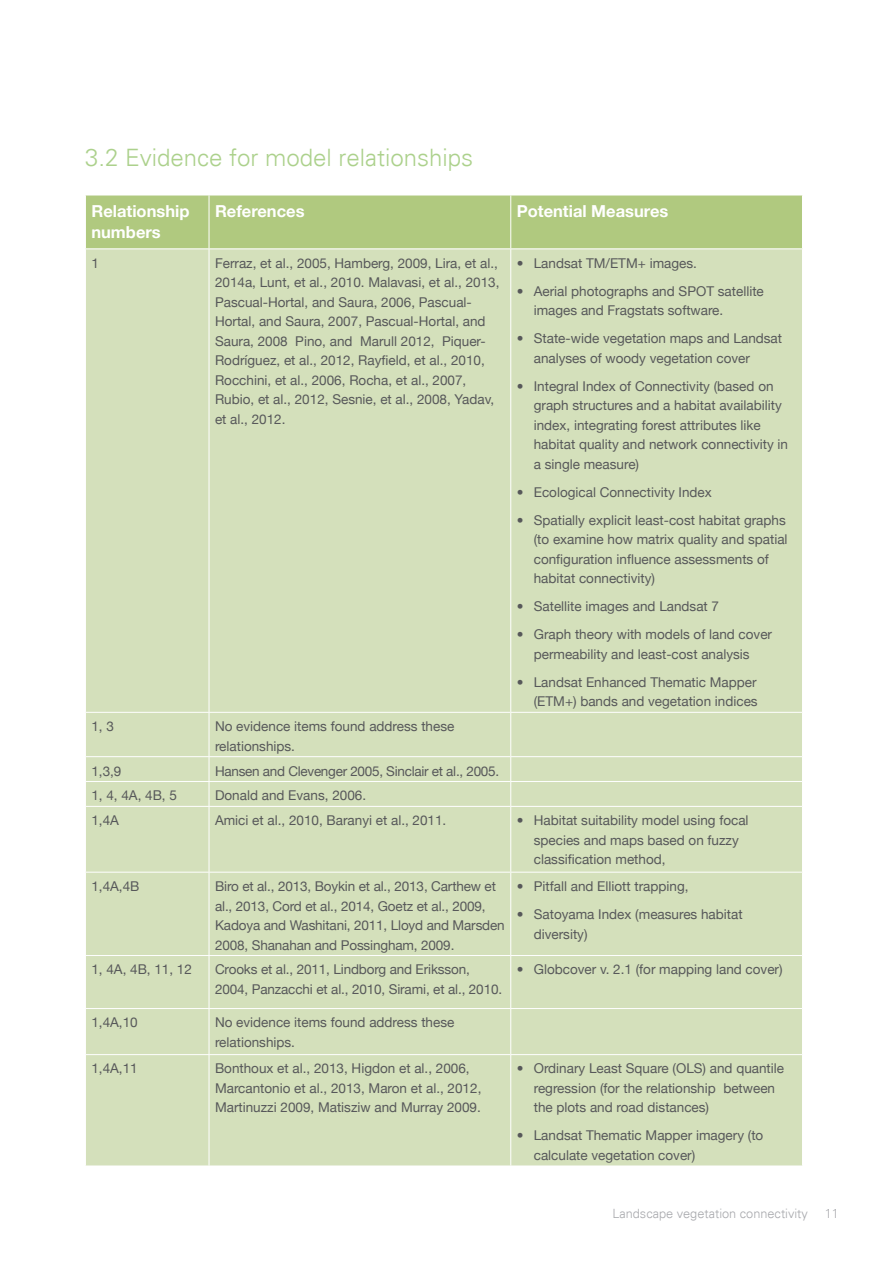
<style>
.page{position:relative;width:893px;height:1263px;background:#fff}
.page>*{position:absolute;margin:0;border:0;box-sizing:border-box;transform-origin:0 0}
.Paragraph_heading{font:300 24px "Univers";color:#acd18c}
.Paragraph_Header{font:700 16.5px/21px "Helvetica Neue";color:#fff}
.Paragraph_Text{font:13.5px/19.5px "Helvetica Neue";color:#57585a}
.Paragraph_Text-2{font:13.5px "Helvetica Neue";letter-spacing:-.02em;color:#57585a}
.t1{font:300 12.75px "Univers";color:#a8a9ad}
</style>
<div class="page">
<div style="left:86px;top:196px;width:716px;height:52px;background:#b0c97f"></div>
<div style="left:86px;top:249px;width:716px;height:916px;background:#d4e0bb"></div>
<hr style="left:209px;top:195px;width:1px;height:53px;background:#fff">
<hr style="left:510px;top:195px;width:1px;height:53px;background:#fff">
<hr style="left:209px;top:249px;width:1px;height:463px;background:#fff">
<hr style="left:510px;top:249px;width:1px;height:463px;background:#fff">
<hr style="left:85px;top:712px;width:124px;height:1px;background:#fff">
<hr style="left:209px;top:712px;width:302px;height:1px;background:#fff">
<hr style="left:209px;top:713px;width:1px;height:43px;background:#fff">
<hr style="left:511px;top:712px;width:292px;height:1px;background:#fff">
<hr style="left:510px;top:713px;width:1px;height:43px;background:#fff">
<hr style="left:85px;top:756px;width:124px;height:1px;background:#fff">
<hr style="left:209px;top:756px;width:302px;height:1px;background:#fff">
<hr style="left:511px;top:756px;width:292px;height:1px;background:#fff">
<hr style="left:85px;top:781px;width:124px;height:1px;background:#fff">
<hr style="left:209px;top:781px;width:302px;height:1px;background:#fff">
<svg style="left:209px;top:757px;width:1px;height:49px"></svg>
<hr style="left:511px;top:781px;width:292px;height:1px;background:#fff">
<svg style="left:510px;top:757px;width:1px;height:49px"></svg>
<hr style="left:85px;top:806px;width:124px;height:1px;background:#fff">
<hr style="left:209px;top:806px;width:302px;height:1px;background:#fff">
<hr style="left:209px;top:807px;width:1px;height:65px;background:#fff">
<hr style="left:511px;top:806px;width:292px;height:1px;background:#fff">
<hr style="left:510px;top:807px;width:1px;height:65px;background:#fff">
<hr style="left:85px;top:872px;width:124px;height:1px;background:#fff">
<hr style="left:209px;top:872px;width:302px;height:1px;background:#fff">
<hr style="left:209px;top:872px;width:1px;height:83px;background:#fff">
<hr style="left:511px;top:872px;width:292px;height:1px;background:#fff">
<hr style="left:510px;top:872px;width:1px;height:83px;background:#fff">
<hr style="left:85px;top:955px;width:124px;height:1px;background:#fff">
<hr style="left:209px;top:955px;width:302px;height:1px;background:#fff">
<hr style="left:209px;top:956px;width:1px;height:52px;background:#fff">
<hr style="left:511px;top:955px;width:292px;height:1px;background:#fff">
<hr style="left:510px;top:956px;width:1px;height:52px;background:#fff">
<hr style="left:85px;top:1008px;width:124px;height:1px;background:#fff">
<hr style="left:209px;top:1008px;width:302px;height:1px;background:#fff">
<hr style="left:209px;top:1009px;width:1px;height:45px;background:#fff">
<hr style="left:511px;top:1008px;width:292px;height:1px;background:#fff">
<hr style="left:510px;top:1009px;width:1px;height:45px;background:#fff">
<hr style="left:85px;top:1054px;width:124px;height:1px;background:#fff">
<hr style="left:209px;top:1054px;width:302px;height:1px;background:#fff">
<hr style="left:209px;top:1055px;width:1px;height:110px;background:#fff">
<hr style="left:511px;top:1054px;width:292px;height:1px;background:#fff">
<hr style="left:510px;top:1055px;width:1px;height:110px;background:#fff">
<p class="Paragraph_heading" style="left:85px;top:143px;width:390px">3.2 Evidence for model relationships</p>
<p class="Paragraph_Header" style="left:91px;top:200px;width:100px">Relationship numbers</p>
<p class="Paragraph_Header" style="left:215px;top:200px;width:91px">References</p>
<p class="Paragraph_Header" style="left:517px;top:200px;width:153px">Potential Measures</p>
<p class="Paragraph_Text" style="left:91px;top:253px;width:9px">1</p>
<p class="Paragraph_Text" style="left:215px;top:253px;width:286px">Ferraz, et al., 2005, Hamberg, 2009, Lira, et al., 2014a, Lunt, et al., 2010. Malavasi, et al., 2013, Pascual-Hortal, and Saura, 2006, Pascual-Hortal, and Saura, 2007, Pascual-Hortal, and Saura, 2008 Pino, and Marull 2012, Piquer-Rodríguez, et al., 2012, Rayfield, et al., 2010, Rocchini, et al., 2006, Rocha, et al., 2007, Rubio, et al., 2012, Sesnie, et al., 2008, Yadav, et al., 2012.</p>
<p class="Paragraph_Text" style="left:517px;top:253px;width:182px">• Landsat TM/ETM+ images.</p>
<p class="Paragraph_Text" style="left:534px;top:281px;width:232px;text-indent:-17px">• Aerial photographs and SPOT satellite images and Fragstats software.</p>
<p class="Paragraph_Text" style="left:534px;top:328px;width:250px;text-indent:-17px">• State-wide vegetation maps and Landsat analyses of woody vegetation cover</p>
<p class="Paragraph_Text" style="left:534px;top:376px;width:256px;text-indent:-17px">• Integral Index of Connectivity (based on graph structures and a habitat availability index, integrating forest attributes like habitat quality and network connectivity in a single measure)</p>
<p class="Paragraph_Text" style="left:517px;top:482px;width:197px">• Ecological Connectivity Index</p>
<p class="Paragraph_Text" style="left:534px;top:510px;width:255px;text-indent:-17px">• Spatially explicit least-cost habitat graphs (to examine how matrix quality and spatial configuration influence assessments of habitat connectivity)</p>
<p class="Paragraph_Text" style="left:517px;top:596px;width:204px">• Satellite images and Landsat 7</p>
<p class="Paragraph_Text" style="left:517px;top:624px;width:257px;text-align:center">• Graph theory with models of land cover permeability and least-cost analysis</p>
<p class="Paragraph_Text" style="left:517px;top:672px;width:242px;text-align:right">• Landsat Enhanced Thematic Mapper (ETM+) bands and vegetation indices</p>
<p class="Paragraph_Text" style="left:91px;top:716px;width:24px">1, 3</p>
<p class="Paragraph_Text" style="left:215px;top:716px;width:241px">No evidence items found address these relationships.</p>
<p class="Paragraph_Text" style="left:91px;top:761px;width:32px">1,3,9</p>
<p class="Paragraph_Text-2" style="left:215px;top:763px;width:286px">Hansen and Clevenger 2005, Sinclair et al., 2005.</p>
<p class="Paragraph_Text" style="left:91px;top:786px;width:87px">1, 4, 4A, 4B, 5</p>
<p class="Paragraph_Text" style="left:215px;top:786px;width:153px">Donald and Evans, 2006.</p>
<p class="Paragraph_Text" style="left:91px;top:810px;width:29px">1,4A</p>
<p class="Paragraph_Text" style="left:215px;top:810px;width:233px">Amici et al., 2010, Baranyi et al., 2011.</p>
<p class="Paragraph_Text" style="left:534px;top:810px;width:216px;text-indent:-17px">• Habitat suitability model using focal species and maps based on fuzzy classification method,</p>
<p class="Paragraph_Text" style="left:91px;top:876px;width:50px">1,4A,4B</p>
<p class="Paragraph_Text" style="left:215px;top:876px;width:291px">Biro et al., 2013, Boykin et al., 2013, Carthew et al., 2013, Cord et al., 2014, Goetz et al., 2009, Kadoya and Washitani, 2011, Lloyd and Marsden 2008, Shanahan and Possingham, 2009.</p>
<p class="Paragraph_Text" style="left:517px;top:876px;width:173px">• Pitfall and Elliott trapping,</p>
<p class="Paragraph_Text" style="left:534px;top:904px;width:210px;text-indent:-17px">• Satoyama Index (measures habitat diversity)</p>
<p class="Paragraph_Text" style="left:91px;top:960px;width:102px">1, 4A, 4B, 11, 12</p>
<p class="Paragraph_Text" style="left:215px;top:960px;width:289px">Crooks et al., 2011, Lindborg and Eriksson,<br>2004, Panzacchi et al., 2010, Sirami, et al., 2010.</p>
<p class="Paragraph_Text" style="left:517px;top:960px;width:267px">• Globcover v. 2.1 (for mapping land cover)</p>
<p class="Paragraph_Text" style="left:91px;top:1013px;width:48px">1,4A,10</p>
<p class="Paragraph_Text" style="left:215px;top:1013px;width:241px">No evidence items found address these relationships.</p>
<p class="Paragraph_Text" style="left:91px;top:1059px;width:48px">1,4A,11</p>
<p class="Paragraph_Text" style="left:215px;top:1059px;width:268px">Bonthoux et al., 2013, Higdon et al., 2006,<br>Marcantonio et al., 2013, Maron et al., 2012,<br>Martinuzzi 2009, Matisziw and Murray 2009.</p>
<p class="Paragraph_Text" style="left:534px;top:1059px;width:252px;text-indent:-17px">• Ordinary Least Square (OLS) and quantile regression (for the relationship between the plots and road distances)</p>
<p class="Paragraph_Text" style="left:534px;top:1126px;width:231px;text-indent:-17px">• Landsat Thematic Mapper imagery (to calculate vegetation cover)</p>
<p class="t1" style="left:612px;top:1206px;width:197px">Landscape vegetation connectivity</p>
<p class="t1" style="left:825px;top:1206px;width:16px">11</p>
</div>
